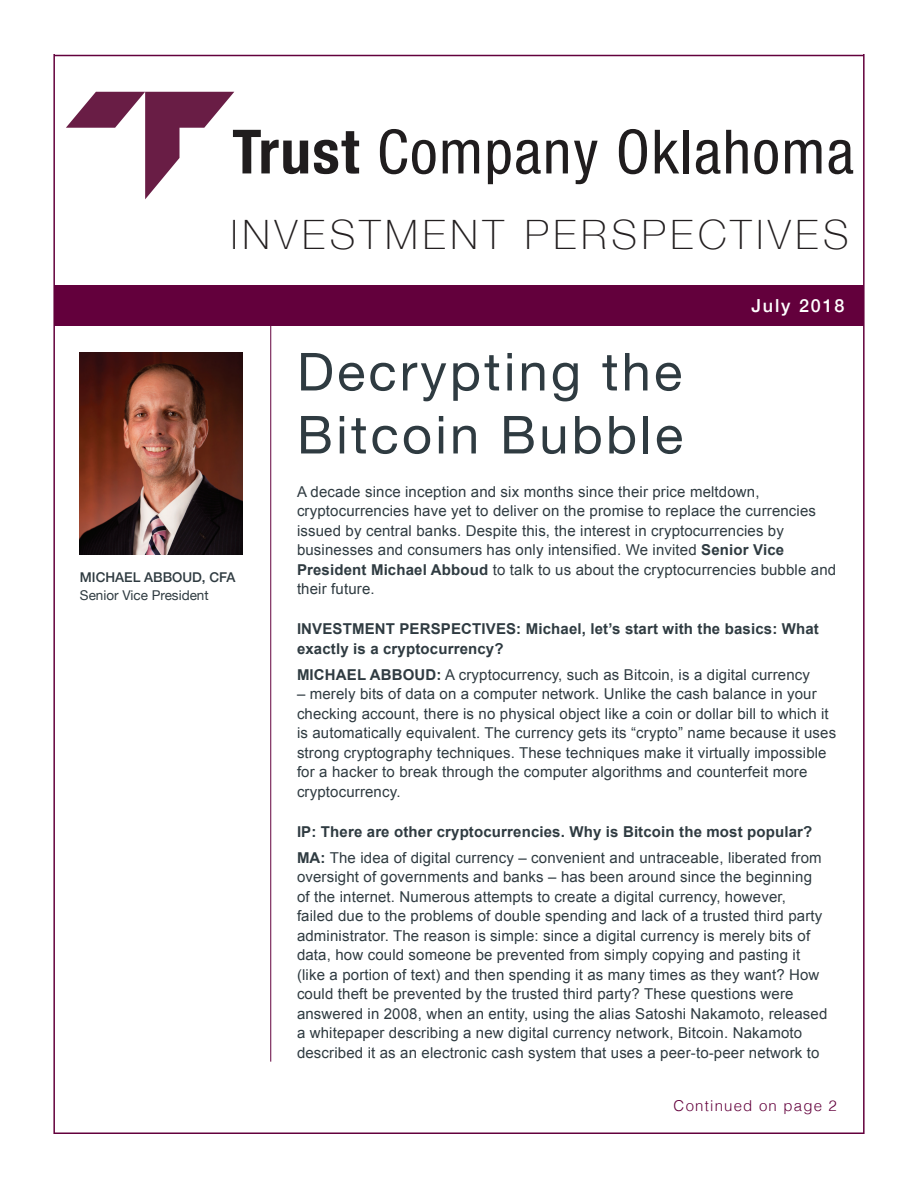
<style>
.page{position:relative;width:918px;height:1188px;background:#fff}
.page>*{position:absolute;margin:0;border:0;box-sizing:border-box;transform-origin:0 0}
.t1{font:52.5px/63px "Helvetica Neue";letter-spacing:.06em;color:#2f3b41}
.t2{font:100 40.5px "Helvetica Neue";letter-spacing:.12em;color:#231f20}
.t3{font:500 18px "Helvetica Neue";letter-spacing:.1em;color:#fff}
.t4{font:15px/19.5px "Arial";letter-spacing:.01em;color:#2f3b41}
.t5{font:700 15px/19.5px "Arial";letter-spacing:.01em;color:#2f3b41}
.t6{font:300 15px "Helvetica";letter-spacing:.08em;color:#63003c}
.t7{font:13.5px "Helvetica Neue";color:#2f3b41}
.t8{font:500 13.5px "Helvetica Neue";color:#2f3b41}
.s1{font-weight:700}
.s2{font-weight:400}
</style>
<div class="page">
<hr style="left:270px;top:326px;width:1px;height:736px;background:#63003c">
<img style="left:80px;top:352px;width:163px;height:202px">
<div style="left:54px;top:285px;width:810px;height:41px;background:#63003c"></div>
<hr style="left:54px;top:1132px;width:810px;height:2px;background:#63003c">
<hr style="left:54px;top:55px;width:810px;height:1px;background:#63003c">
<hr style="left:53px;top:54px;width:2px;height:1080px;background:#63003c">
<hr style="left:863px;top:54px;width:2px;height:1080px;background:#63003c">
<svg style="left:314px;top:131px;width:45px;height:43px"></svg>
<svg style="left:380px;top:129px;width:56px;height:45px"></svg>
<svg style="left:443px;top:140px;width:36px;height:33px"></svg>
<svg style="left:488px;top:140px;width:80px;height:44px"></svg>
<svg style="left:574px;top:141px;width:24px;height:43px"></svg>
<svg style="left:619px;top:129px;width:28px;height:45px"></svg>
<svg style="left:655px;top:130px;width:24px;height:43px"></svg>
<div style="left:684px;top:130px;width:5px;height:43px;background:#201d1e"></div>
<svg style="left:696px;top:140px;width:24px;height:34px"></svg>
<svg style="left:726px;top:130px;width:22px;height:43px"></svg>
<svg style="left:754px;top:140px;width:24px;height:34px"></svg>
<svg style="left:785px;top:140px;width:36px;height:33px"></svg>
<svg style="left:829px;top:140px;width:24px;height:34px"></svg>
<svg style="left:66px;top:92px;width:242px;height:107px"></svg>
<h2 class="t2" style="left:231px;top:203px;width:619px">INVESTMENT PERSPECTIVES</h2>
<p class="t8" style="left:80px;top:566px;width:157px">MICHAEL ABBOUD, CFA</p>
<p class="t7" style="left:80px;top:585px;width:130px">Senior Vice President</p>
<h1 class="t1" style="left:297px;top:343px;width:388px">Decrypting the<br>Bitcoin Bubble</h1>
<p class="t3" style="left:751px;top:291px;width:95px">July 2018</p>
<p class="t4" style="left:297px;top:482px;width:541px">A decade since inception and six months since their price meltdown, cryptocurrencies have yet to deliver on the promise to replace the currencies issued by central banks. Despite this, the interest in cryptocurrencies by businesses and consumers has only intensified. We invited <span class="s1">Senior Vice President Michael Abboud</span> to talk to us about the cryptocurrencies bubble and their future.</p>
<p class="t5" style="left:297px;top:620px;width:523px">INVESTMENT PERSPECTIVES: Michael, let’s start with the basics: What exactly is a cryptocurrency?</p>
<p class="t4" style="left:297px;top:665px;width:514px"><span class="s1">MICHAEL ABBOUD:</span> A cryptocurrency, such as Bitcoin, is a digital currency</p>
<p class="t4" style="left:297px;top:685px;width:541px">– merely bits of data on a computer network. Unlike the cash balance in your checking account, there is no physical object like a coin or dollar bill to which it is automatically equivalent. The currency gets its “crypto” name because it uses strong cryptography techniques. These techniques make it virtually impossible for a hacker to break through the computer algorithms and counterfeit more cryptocurrency.</p>
<p class="t5" style="left:297px;top:819px;width:526px;line-height:26.2px">IP: There are other cryptocurrencies. Why is Bitcoin the most popular?<br>MA: <span class="s2">The idea of digital currency – convenient and untraceable, liberated from</span></p>
<p class="t4" style="left:297px;top:868px;width:532px">oversight of governments and banks – has been around since the beginning of the internet. Numerous attempts to create a digital currency, however,<br>failed due to the problems of double spending and lack of a trusted third party administrator. The reason is simple: since a digital currency is merely bits of data, how could someone be prevented from simply copying and pasting it (like a portion of text) and then spending it as many times as they want? How could theft be prevented by the trusted third party? These questions were answered in 2008, when an entity, using the alias Satoshi Nakamoto, released a whitepaper describing a new digital currency network, Bitcoin. Nakamoto described it as an electronic cash system that uses a peer-to-peer network to</p>
<p class="t6" style="left:674px;top:1093px;width:165px">Continued on page 2</p>
</div>
